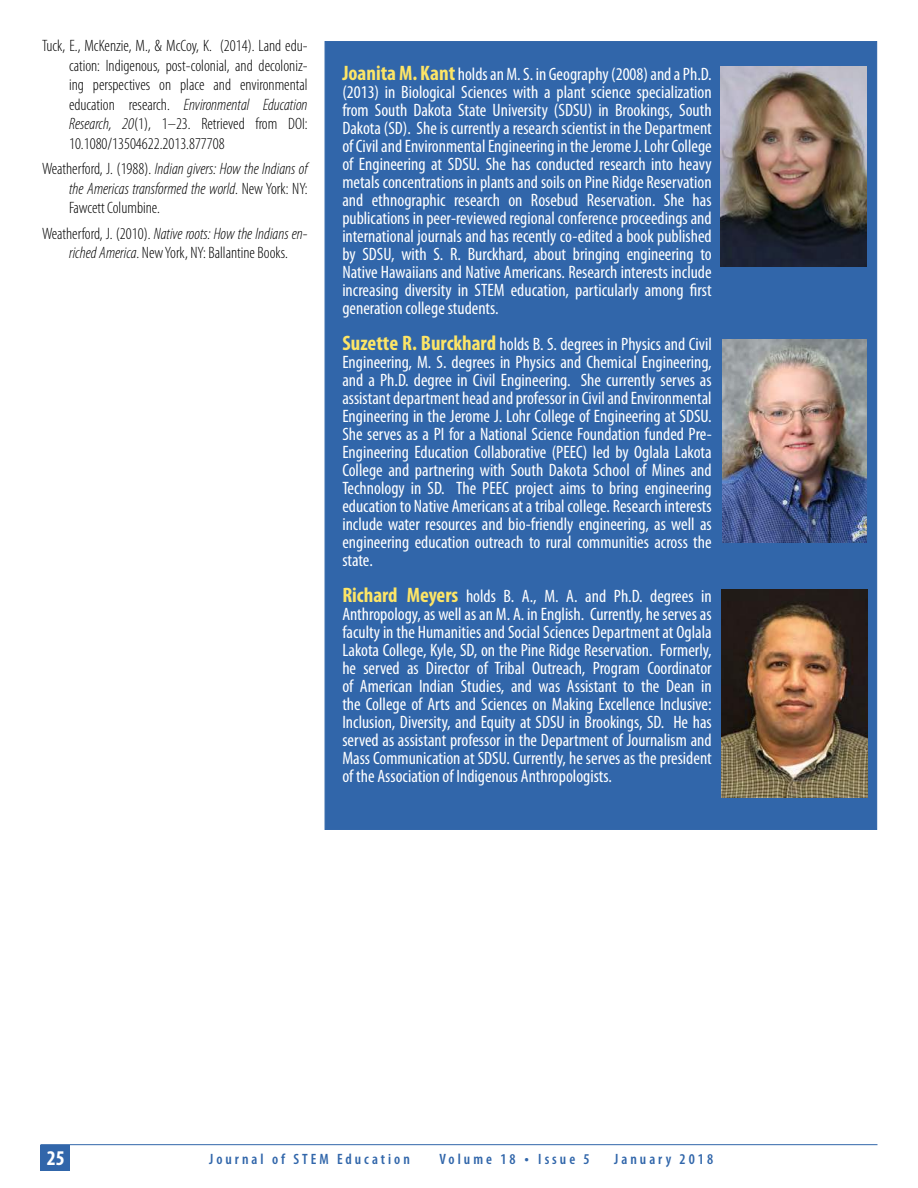
<style>
.page{position:relative;width:918px;height:1188px;background:#fff}
.page>*{position:absolute;margin:0;border:0;box-sizing:border-box;transform-origin:0 0}
.t1{font:700 condensed 21px "Myriad Pro";color:#fff}
.t2{font:condensed 18px/18px "Myriad Pro";color:#fff;text-align:justify}
.t3{font:300 condensed 16.5px/19.5px "Myriad Pro";color:#000;text-align:justify}
.t4{font:italic 300 condensed 16.5px/19.5px "Myriad Pro";color:#000;text-align:justify}
.t5{font:600 condensed 15px "Myriad Pro";letter-spacing:.2em;color:#3166aa}
.s1{font-style:italic}
.s2{font-style:normal}
.s3{font-weight:700;font-size:21px;color:#fde566}
.s4{font-size:16.5px}
</style>
<div class="page">
<hr style="left:40px;top:1144px;width:838px;height:1px;background:#3166aa">
<div style="left:40px;top:1145px;width:30px;height:26px;background:#3166aa"></div>
<div style="left:325px;top:41px;width:552px;height:789px;background:#3166aa"></div>
<img style="left:720px;top:67px;width:147px;height:200px">
<img style="left:721px;top:590px;width:147px;height:207px">
<img style="left:723px;top:339px;width:143px;height:203px">
<p class="t3" style="left:69px;top:36px;width:240px;text-indent:-27px">Tuck, E., McKenzie, M., &amp; McCoy, K. (2014). Land edu&shy;cation: Indigenous, post-colonial, and decoloniz&shy;ing perspectives on place and environmental education research. <span class="s1">Environmental Education Research, 20</span>(1), 1–23. Retrieved from DOI:<br>10.1080/13504622.2013.877708</p>
<p class="t4" style="left:69px;top:159px;width:240px;text-indent:-27px"><span class="s2">Weatherford, J. (1988).</span> Indian givers: How the Indians of the Americas transformed the world<span class="s2">. New York: NY:<br>Fawcett Columbine.</span></p>
<p class="t3" style="left:42px;top:223px;width:267px;text-align:center">Weatherford, J. (2010). <span class="s1">Native roots: How the Indians en&shy;riched America</span>. New York, NY: Ballantine Books.</p>
<p class="t2" style="left:342px;top:64px;width:371px"><span class="s3">Joanita M. Kant</span> holds an M. S. in Geography (2008) and a Ph.D. (2013) in Biological Sciences with a plant science specialization from South Dakota State University (SDSU) in Brookings, South Dakota (SD). She is currently a research scientist in the Department of Civil and Environmental Engineering in the Jerome J. Lohr College of Engineering at SDSU. She has conducted research into heavy metals concentrations in plants and soils on Pine Ridge Reservation and ethnographic research on Rosebud Reservation. She has publications in peer-reviewed regional conference proceedings and international journals and has recently co-edited a book published by SDSU, with S. R. Burckhard, about bringing engineering to Native Hawaiians and Native Americans. Research interests include increasing diversity in STEM education, particularly among first generation college students.</p>
<p class="t2" style="left:342px;top:334px;width:371px"><span class="s3">Suzette R. Burckhard</span> holds B. S. degrees in Physics and Civil Engineering, M. S. degrees in Physics and Chemical Engineering, and a Ph.D. degree in Civil Engineering. She currently serves as assistant department head and professor in Civil and Environmental Engineering in the Jerome J. Lohr College of Engineering at SDSU.<br>She serves as a PI for a National Science Foundation funded Pre-Engineering Education Collaborative (PEEC) led by Oglala Lakota College and partnering with South Dakota School of Mines and Technology in SD. The PEEC project aims to bring engineering education to Native Americans at a tribal college. Research interests include water resources and bio-friendly engineering, as well as engineering education outreach to rural communities across the state.</p>
<p class="t2" style="left:342px;top:586px;width:371px"><span class="s3">Richard Meyers</span> holds B. A., M. A. and Ph.D. degrees in Anthropology, as well as an M. A. in English. Currently, he serves as faculty in the Humanities and Social Sciences Department at Oglala Lakota College, Kyle, SD, on the Pine Ridge Reservation. Formerly, he served as Director of Tribal Outreach, Program Coordinator of American Indian Studies, and was Assistant to the Dean in the College of Arts and Sciences on Making Excellence Inclusive:<br>Inclusion, Diversity, and Equity at SDSU in Brookings, SD. He has served as assistant professor in the Department of Journalism and Mass Communication at SDSU. Currently, he serves as the president of the Association of Indigenous Anthropologists.</p>
<p class="t1" style="left:47px;top:1145px;width:19px">25</p>
<p class="t5" style="left:209px;top:1150px;width:202px">Journal of STEM Education</p>
<p class="t5" style="left:439px;top:1150px;width:152px">Volume 18 <span class="s4">•</span> Issue 5</p>
<p class="t5" style="left:614px;top:1150px;width:100px">January 2018</p>
</div>
